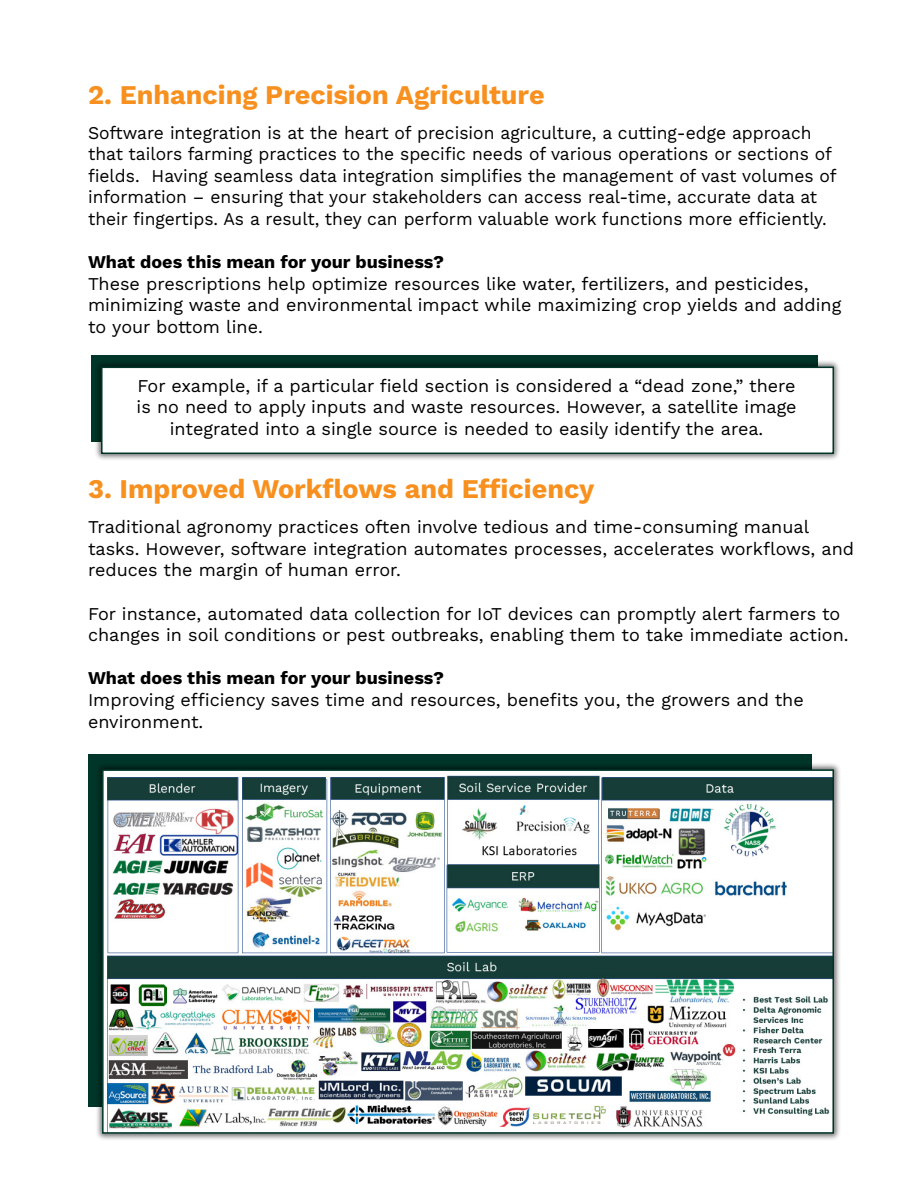
<style>
.page{position:relative;width:918px;height:1188px;background:#fff}
.page>*{position:absolute;margin:0;border:0;box-sizing:border-box;transform-origin:0 0}
.t1{font:700 27px "Work Sans";color:#f7901e}
.t2{font:18px/21.6px "Work Sans";color:#000}
.t3{font:700 18px "Work Sans";color:#000}
</style>
<div class="page">
<div style="left:91px;top:355px;width:727px;height:87px;background:#003629"></div>
<div style="left:94px;top:359px;width:747px;height:102px;background:#000;opacity:.58"></div>
<div style="left:101px;top:367px;width:733px;height:87px;background:#fff;border:2px solid #003629"></div>
<div style="left:88px;top:755px;width:724px;height:352px;background:#003629"></div>
<div style="left:95px;top:762px;width:746px;height:379px;background:#000;opacity:.58"></div>
<img style="left:105px;top:772px;width:726px;height:359px">
<div style="left:102px;top:769px;width:732px;height:365px;border:2px solid #003629"></div>
<h1 class="t1" style="left:88px;top:84px;width:458px">2. Enhancing Precision Agriculture</h1>
<p class="t2" style="left:88px;top:121px;width:750px">Software integration is at the heart of precision agriculture, a cutting-edge approach that tailors farming practices to the specific needs of various operations or sections of fields. Having seamless data integration simplifies the management of vast volumes of information – ensuring that your stakeholders can access real-time, accurate data at their fingertips. As a result, they can perform valuable work functions more efficiently.</p>
<p class="t3" style="left:88px;top:255px;width:357px">What does this mean for your business?</p>
<p class="t2" style="left:88px;top:272px;width:755px">These prescriptions help optimize resources like water, fertilizers, and pesticides, minimizing waste and environmental impact while maximizing crop yields and adding to your bottom line.</p>
<p class="t2" style="left:137px;top:374px;width:662px;text-align:center">For example, if a particular field section is considered a “dead zone,” there is no need to apply inputs and waste resources. However, a satellite image integrated into a single source is needed to easily identify the area.</p>
<h1 class="t1" style="left:88px;top:468px;width:508px">3. Improved Workflows and Efficiency</h1>
<p class="t2" style="left:88px;top:516px;width:768px">Traditional agronomy practices often involve tedious and time-consuming manual tasks. However, software integration automates processes, accelerates workflows, and reduces the margin of human error.</p>
<p class="t2" style="left:88px;top:604px;width:762px">For instance, automated data collection for IoT devices can promptly alert farmers to changes in soil conditions or pest outbreaks, enabling them to take immediate action.</p>
<p class="t3" style="left:88px;top:671px;width:357px">What does this mean for your business?</p>
<p class="t2" style="left:88px;top:688px;width:717px">Improving efficiency saves time and resources, benefits you, the growers and the environment.</p>
</div>
